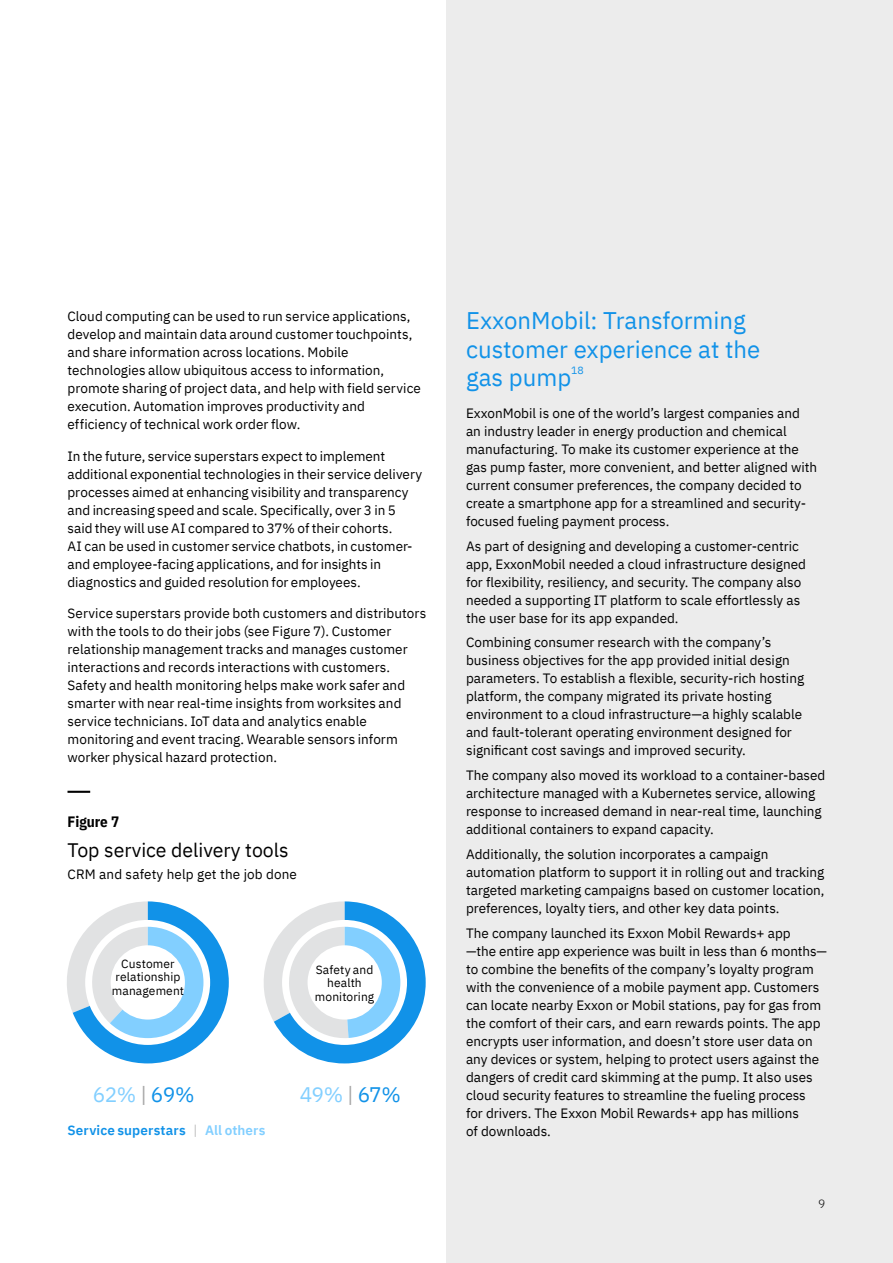
<style>
.page{position:relative;width:893px;height:1263px;background:#fff}
.page>*{position:absolute;margin:0;border:0;box-sizing:border-box;transform-origin:0 0}
.t1{font:24px/28.8px "IBM Plex Sans";color:#1192e8}
.t2{font:21px "IBM Plex Sans";letter-spacing:-.045em;color:#82cfff}
.t3{font:19.5px "IBM Plex Sans";color:#000}
.t4{font:700 15px "IBM Plex Sans Cond";color:#000}
.t5{font:13.5px/18px "IBM Plex Sans";color:#000}
.t6{font:600 13.5px "IBM Plex Sans";letter-spacing:.01em;color:#1192e8}
.t7{font:12px/13.5px "IBM Plex Sans";letter-spacing:.01em;color:#000;text-align:center}
.t8{font:300 12px "IBM Plex Sans";color:#000}
.t9{font:10.5px "IBM Plex Sans";color:#1192e8}
.s1{color:#a8a8a8}
.s2{color:#1192e8}
.s3{font-weight:300;color:#a8a8a8}
.s4{color:#82cfff}
</style>
<div class="page">
<div style="left:446px;top:0;width:447px;height:1263px;background:#ececec"></div>
<hr style="left:68px;top:791px;width:22px;height:2px;background:#000">
<svg style="left:67px;top:901px;width:162px;height:162px"></svg>
<div style="left:111px;top:945px;width:74px;height:74px;background:#fff;border-radius:50%"></div>
<svg style="left:264px;top:901px;width:162px;height:162px"></svg>
<div style="left:308px;top:945px;width:74px;height:74px;background:#fff;border-radius:50%"></div>
<p class="t5" style="left:68px;top:306px;width:345px">Cloud computing can be used to run service applications,</p>
<p class="t5" style="left:68px;top:324px;width:346px">develop and maintain data around customer touchpoints,</p>
<p class="t5" style="left:68px;top:342px;width:355px">and share information across locations. Mobile technologies allow ubiquitous access to information, promote sharing of project data, and help with field service execution. Automation improves productivity and efficiency of technical work order flow.</p>
<p class="t5" style="left:68px;top:446px;width:319px">In the future, service superstars expect to implement</p>
<p class="t5" style="left:68px;top:464px;width:356px">additional exponential technologies in their service delivery processes aimed at enhancing visibility and transparency and increasing speed and scale. Specifically, over 3 in 5 said they will use AI compared to 37% of their cohorts.<br>AI can be used in customer service chatbots, in customer&shy;and employee-facing applications, and for insights in diagnostics and guided resolution for employees.</p>
<p class="t5" style="left:68px;top:603px;width:360px">Service superstars provide both customers and distributors with the tools to do their jobs (see Figure 7). Customer relationship management tracks and manages customer</p>
<p class="t5" style="left:68px;top:657px;width:324px">interactions and records interactions with customers.</p>
<p class="t5" style="left:68px;top:675px;width:339px">Safety and health monitoring helps make work safer and smarter with near real-time insights from worksites and service technicians. IoT data and analytics enable monitoring and event tracing. Wearable sensors inform worker physical hazard protection.</p>
<p class="t4" style="left:68px;top:809px;width:53px">Figure 7</p>
<p class="t3" style="left:68px;top:835px;width:223px">Top service delivery tools</p>
<p class="t5" style="left:68px;top:864px;width:231px">CRM and safety help get the job done</p>
<p class="t7" style="left:112px;top:956px;width:74px">Customer relationship management</p>
<p class="t7" style="left:315px;top:962px;width:61px">Safety and health monitoring</p>
<p class="t2" style="left:93px;top:1078px;width:103px">62% <span class="s1">|</span> <span class="s2">69%</span></p>
<p class="t2" style="left:300px;top:1078px;width:103px">49% <span class="s1">|</span> <span class="s2">67%</span></p>
<p class="t6" style="left:68px;top:1120px;width:199px">Service superstars <span class="s3">|</span> <span class="s4">All others</span></p>
<p class="t1" style="left:466px;top:304px;width:281px">ExxonMobil: Transforming</p>
<p class="t1" style="left:466px;top:333px;width:296px">customer experience at the gas pump</p>
<p class="t9" style="left:571px;top:363px;width:14px">18</p>
<p class="t5" style="left:466px;top:403px;width:353px">ExxonMobil is one of the world’s largest companies and an industry leader in energy production and chemical manufacturing. To make its customer experience at the gas pump faster, more convenient, and better aligned with current consumer preferences, the company decided to create a smartphone app for a streamlined and security&shy;focused fueling payment process.</p>
<p class="t5" style="left:466px;top:536px;width:334px">As part of designing and developing a customer-centric</p>
<p class="t5" style="left:466px;top:554px;width:341px">app, ExxonMobil needed a cloud infrastructure designed for flexibility, resiliency, and security. The company also needed a supporting IT platform to scale effortlessly as the user base for its app expanded.</p>
<p class="t5" style="left:466px;top:632px;width:339px">Combining consumer research with the company’s business objectives for the app provided initial design parameters. To establish a flexible, security-rich hosting platform, the company migrated its private hosting environment to a cloud infrastructure—a highly scalable</p>
<p class="t5" style="left:466px;top:722px;width:327px">and fault-tolerant operating environment designed for</p>
<p class="t5" style="left:466px;top:740px;width:281px">significant cost savings and improved security.</p>
<p class="t5" style="left:466px;top:765px;width:361px">The company also moved its workload to a container-based architecture managed with a Kubernetes service, allowing</p>
<p class="t5" style="left:466px;top:801px;width:357px">response to increased demand in near-real time, launching</p>
<p class="t5" style="left:466px;top:819px;width:249px">additional containers to expand capacity.</p>
<p class="t5" style="left:466px;top:844px;width:360px">Additionally, the solution incorporates a campaign automation platform to support it in rolling out and tracking targeted marketing campaigns based on customer location, preferences, loyalty tiers, and other key data points.</p>
<p class="t5" style="left:466px;top:923px;width:362px">The company launched its Exxon Mobil Rewards+ app<br>—the entire app experience was built in less than 6 months— to combine the benefits of the company’s loyalty program with the convenience of a mobile payment app. Customers can locate nearby Exxon or Mobil stations, pay for gas from</p>
<p class="t5" style="left:466px;top:1013px;width:356px">the comfort of their cars, and earn rewards points. The app</p>
<p class="t5" style="left:466px;top:1031px;width:355px">encrypts user information, and doesn’t store user data on any devices or system, helping to protect users against the dangers of credit card skimming at the pump. It also uses cloud security features to streamline the fueling process for drivers. The Exxon Mobil Rewards+ app has millions</p>
<p class="t5" style="left:466px;top:1121px;width:86px">of downloads.</p>
<p class="t8" style="left:818px;top:1195px;width:9px">9</p>
</div>
